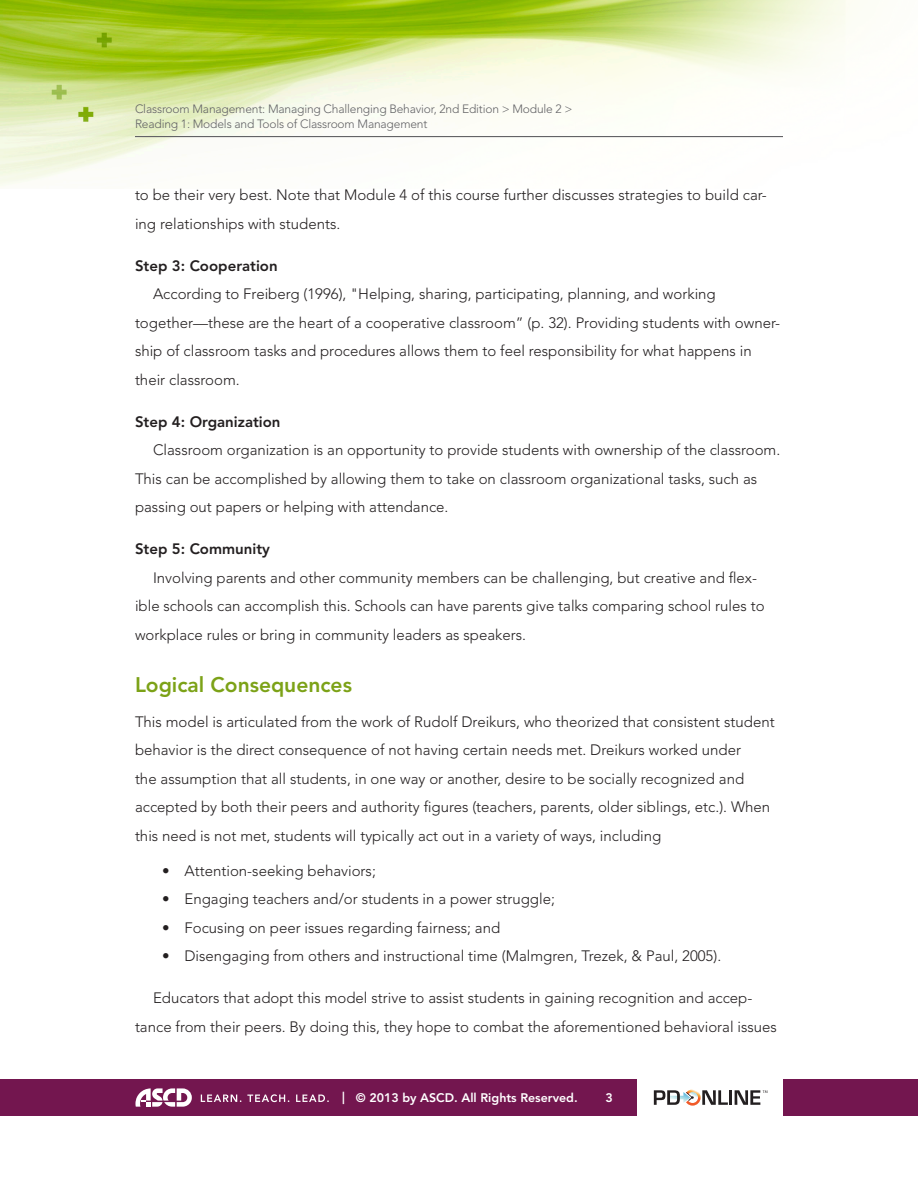
<style>
.page{position:relative;width:918px;height:1188px;background:#fff}
.page>*{position:absolute;margin:0;border:0;box-sizing:border-box;transform-origin:0 0}
.Head_2{font:800 21px "Avenir LT Std";color:#7ca217}
.Text{font:300 15px/28.5px "Avenir LT Std";color:#231f20}
.Text_Flush{font:300 15px/28.5px "Avenir LT Std";color:#231f20}
.Text_Flush-2{font:800 15px "Avenir LT Std";color:#231f20}
.t1{font:800 12.3px "Avenir LT Std";color:#fff}
.t2{font:300 12px/15px "Avenir LT Std";letter-spacing:-.015em;color:#636366}
</style>
<div class="page">
<div style="left:0;top:1079px;width:636px;height:37px;background:#73164f"></div>
<div style="left:783px;top:1079px;width:135px;height:37px;background:#73164f"></div>
<svg style="left:201px;top:1095px;width:40px;height:7px"></svg>
<svg style="left:247px;top:1094px;width:42px;height:8px"></svg>
<svg style="left:296px;top:1095px;width:33px;height:7px"></svg>
<svg style="left:135px;top:1088px;width:57px;height:19px"></svg>
<svg style="left:654px;top:1089px;width:74px;height:17px"></svg>
<hr style="left:729px;top:1090px;width:3px;height:15px;background:#231f20">
<svg style="left:735px;top:1090px;width:32px;height:15px"></svg>
<img style="left:0;top:0;width:860px;height:187px">
<hr style="left:135px;top:136px;width:648px;height:1px;background:#636366">
<p class="t2" style="left:135px;top:101px;width:439px">Classroom Management: Managing Challenging Behavior, 2nd Edition &gt; Module 2 &gt;<br>Reading 1: Models and Tools of Classroom Management</p>
<p class="Text" style="left:135px;top:181px;width:633px">to be their very best. Note that Module 4 of this course further discusses strategies to build car&shy;ing relationships with students.</p>
<p class="Text_Flush-2" style="left:135px;top:257px;width:144px">Step 3: Cooperation</p>
<p class="Text" style="left:135px;top:280px;width:647px;text-indent:18px">According to Freiberg (1996), "Helping, sharing, participating, planning, and working together—these are the heart of a cooperative classroom” (p. 32). Providing students with owner&shy;ship of classroom tasks and procedures allows them to feel responsibility for what happens in their classroom.</p>
<p class="Text_Flush-2" style="left:135px;top:413px;width:147px">Step 4: Organization</p>
<p class="Text" style="left:135px;top:436px;width:647px;text-indent:18px">Classroom organization is an opportunity to provide students with ownership of the classroom.<br>This can be accomplished by allowing them to take on classroom organizational tasks, such as passing out papers or helping with attendance.</p>
<p class="Text_Flush-2" style="left:135px;top:540px;width:136px">Step 5: Community</p>
<p class="Text" style="left:135px;top:563px;width:631px;text-indent:18px">Involving parents and other community members can be challenging, but creative and flex&shy;ible schools can accomplish this. Schools can have parents give talks comparing school rules to workplace rules or bring in community leaders as speakers.</p>
<p class="Head_2" style="left:135px;top:672px;width:218px">Logical Consequences</p>
<p class="Text_Flush" style="left:135px;top:707px;width:641px">This model is articulated from the work of Rudolf Dreikurs, who theorized that consistent student behavior is the direct consequence of not having certain needs met. Dreikurs worked under<br>the assumption that all students, in one way or another, desire to be socially recognized and accepted by both their peers and authority figures (teachers, parents, older siblings, etc.). When this need is not met, students will typically act out in a variety of ways, including</p>
<p class="Text_Flush" style="left:162px;top:856px;width:215px">• Attention-seeking behaviors;</p>
<p class="Text_Flush" style="left:162px;top:885px;width:394px">• Engaging teachers and/or students in a power struggle;</p>
<p class="Text_Flush" style="left:162px;top:913px;width:340px">• Focusing on peer issues regarding fairness; and</p>
<p class="Text_Flush" style="left:162px;top:942px;width:561px">• Disengaging from others and instructional time (Malmgren, Trezek, &amp; Paul, 2005).</p>
<p class="Text" style="left:135px;top:984px;width:644px;text-align:center">Educators that adopt this model strive to assist students in gaining recognition and accep-<br>tance from their peers. By doing this, they hope to combat the aforementioned behavioral issues</p>
<p class="t1" style="left:342px;top:1091px;width:237px">| © 2013 by ASCD. All Rights Reserved.</p>
<p class="t1" style="left:606px;top:1091px;width:9px">3</p>
</div>
